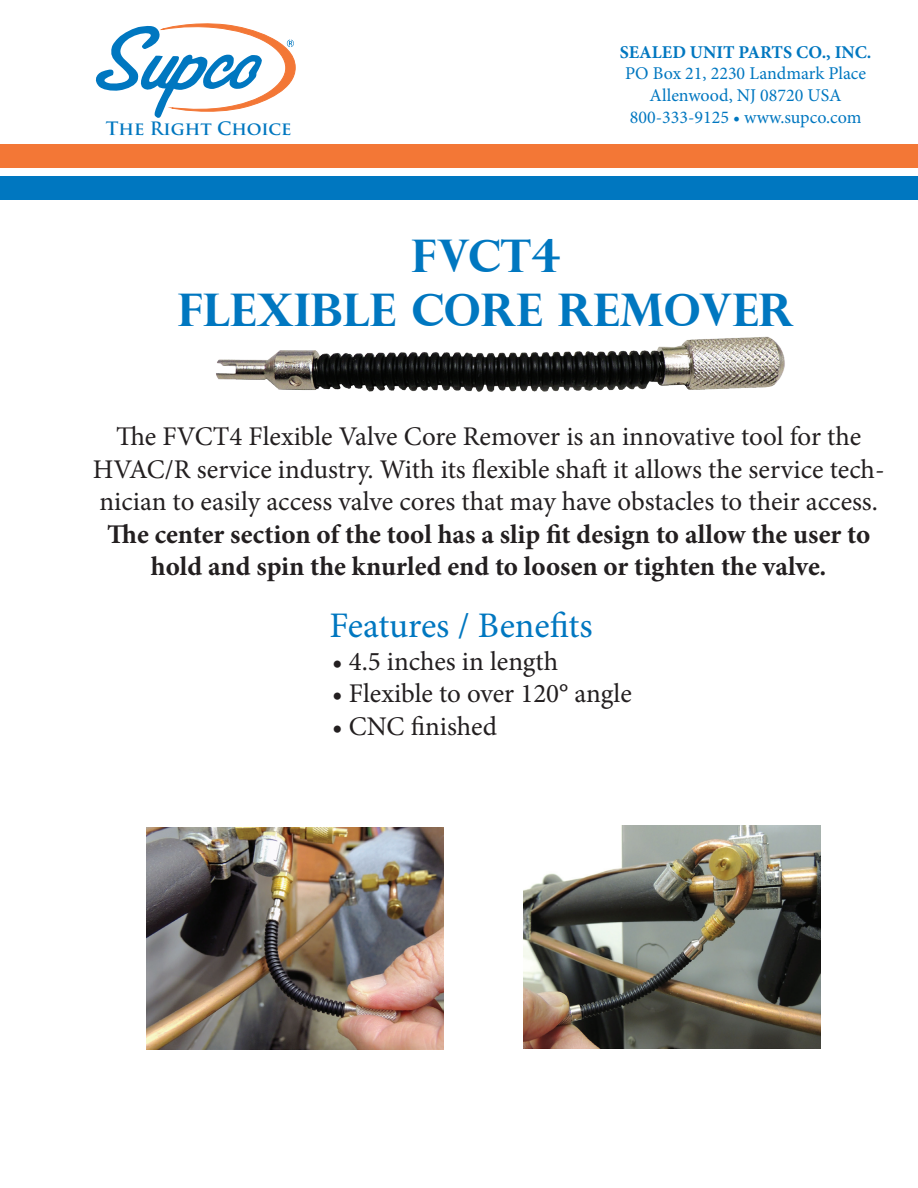
<style>
.page{position:relative;width:918px;height:1188px;background:#fff}
.page>*{position:absolute;margin:0;border:0;box-sizing:border-box;transform-origin:0 0}
.t1{font:700 45px/54px "Perpetua Titling";color:#0077c0;text-align:center}
.t2{font:36px "Minion Pro";color:#0077c0}
.t3{font:27px/32.4px "Minion Pro";color:#231f20;text-align:center}
.t4{font:700 27px/32.4px "Minion Pro";color:#231f20;text-align:center}
.t5{font:18px/21.6px "Minion Pro";color:#0077c0;text-align:center}
.t6{font:700 18px "Minion Pro";color:#0077c0}
.t7{font:700 18px "Trajan Pro";color:#0077c0}
</style>
<div class="page">
<svg style="left:96px;top:24px;width:199px;height:94px"></svg>
<div style="left:0;top:144px;width:918px;height:23px;background:#f37736"></div>
<div style="left:0;top:176px;width:918px;height:24px;background:#0077c0"></div>
<img style="left:216px;top:336px;width:569px;height:56px">
<img style="left:147px;top:827px;width:297px;height:223px">
<img style="left:524px;top:826px;width:297px;height:223px">
<p class="t7" style="left:106px;top:117px;width:187px">The Right Choice</p>
<p class="t6" style="left:620px;top:39px;width:253px">SEALED UNIT PARTS CO., INC.</p>
<p class="t5" style="left:625px;top:63px;width:243px">PO Box 21, 2230 Landmark Place<br>Allenwood, NJ 08720 USA<br>800-333-9125 • www.supco.com</p>
<h1 class="t1" style="left:178px;top:228px;width:618px">FVCT4<br>FLEXIBLE CORE REMOVER</h1>
<p class="t3" style="left:93px;top:421px;width:793px">The FVCT4 Flexible Valve Core Remover is an innovative tool for the<br>HVAC/R service industry. With its flexible shaft it allows the service tech&shy;nician to easily access valve cores that may have obstacles to their access.</p>
<p class="t4" style="left:107px;top:517px;width:765px">The center section of the tool has a slip fit design to allow the user to hold and spin the knurled end to loosen or tighten the valve.</p>
<h2 class="t2" style="left:329px;top:602px;width:265px">Features / Benefits</h2>
<p class="t3" style="left:332px;top:645px;width:228px">• 4.5 inches in length</p>
<p class="t3" style="left:332px;top:678px;width:301px">• Flexible to over 120° angle</p>
<p class="t3" style="left:332px;top:710px;width:166px">• CNC finished</p>
</div>
